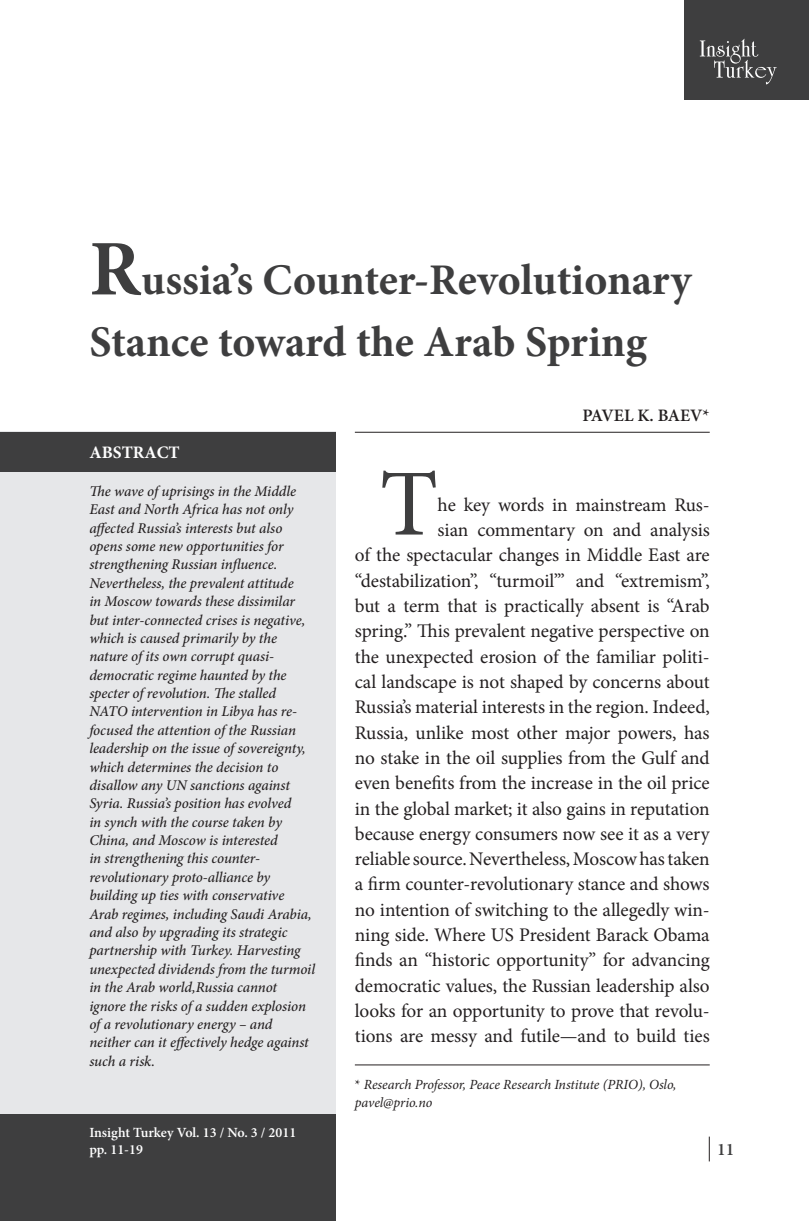
<style>
.page{position:relative;width:809px;height:1221px;background:#fff}
.page>*{position:absolute;margin:0;border:0;box-sizing:border-box;transform-origin:0 0}
.t1{font:94.67px "Minion Pro";color:#3e3e3f}
.t2{font:700 43.75px/61.2px "Minion Pro";letter-spacing:-.005em;color:#3e3e3f}
.t3{font:19.25px/25.4px "Minion Pro";letter-spacing:-.005em;color:#231f20;text-align:right}
.t4{font:600 17.5px "Minion Pro";letter-spacing:-.005em;color:#231f20}
.t5{font:700 17.5px "Minion Pro";color:#fff}
.t6{font:600 17.5px "Minion Pro";color:#3e3e3f}
.t7{font:italic 500 14.88px/18.4px "Minion Pro";letter-spacing:-.005em;color:#231f20}
.t8{font:italic 14px/17.5px "Minion Pro";letter-spacing:-.01em;color:#231f20}
.t9{font:600 14px/16.6px "Minion Pro";color:#fff}
.s1{font-size:78.75px}
.s2{font-style:normal}
</style>
<div class="page">
<svg style="left:708px;top:1136px;width:1px;height:25px"></svg>
<hr style="left:355px;top:432px;width:354px;height:1px;background:#231f20">
<hr style="left:355px;top:1064px;width:354px;height:1px;background:#231f20">
<div style="left:0;top:432px;width:335px;height:788px;background:#e6e7e9"></div>
<div style="left:0;top:432px;width:335px;height:39px;background:#3e3e3f"></div>
<div style="left:0;top:1114px;width:335px;height:106px;background:#3e3e3f"></div>
<div style="left:685px;top:0;width:124px;height:99px;background:#3e3e3f"></div>
<svg style="left:699px;top:39px;width:77px;height:45px"></svg>
<h2 class="t2" style="left:89px;top:249px;width:603px"><span class="s1">R</span>ussia’s Counter-Revolutionary<br>Stance toward the Arab Spring</h2>
<p class="t5" style="left:89px;top:440px;width:92px">ABSTRACT</p>
<p class="t7" style="left:89px;top:482px;width:227px">The wave of uprisings in the Middle East and North Africa has not only affected Russia’s interests but also opens some new opportunities for strengthening Russian influence.<br>Nevertheless, the prevalent attitude<br>in Moscow towards these dissimilar but inter-connected crises is negative, which is caused primarily by the nature of its own corrupt quasi&shy;democratic regime haunted by the specter of revolution. The stalled NATO intervention in Libya has re&shy;focused the attention of the Russian leadership on the issue of sovereignty, which determines the decision to disallow any UN sanctions against Syria. Russia’s position has evolved<br>in synch with the course taken by China, and Moscow is interested<br>in strengthening this counter&shy;revolutionary proto-alliance by building up ties with conservative Arab regimes, including Saudi Arabia, and also by upgrading its strategic partnership with Turkey. Harvesting unexpected dividends from the turmoil in the Arab world,Russia cannot ignore the risks of a sudden explosion of a revolutionary energy – and neither can it effectively hedge against such a risk.</p>
<p class="t9" style="left:89px;top:1124px;width:208px">Insight Turkey Vol. 13 / No. 3 / 2011 pp. 11-19</p>
<p class="t4" style="left:582px;top:403px;width:129px">PAVEL K. BAEV*</p>
<h1 class="t1" style="left:379px;top:441px;width:60px">T</h1>
<p class="t3" style="left:355px;top:492px;width:356px">he key words in mainstream Rus-<br>sian commentary on and analysis<br>of the spectacular changes in Middle East are “destabilization”, “turmoil’” and “extremism”, but a term that is practically absent is “Arab spring.” This prevalent negative perspective on the unexpected erosion of the familiar politi&shy;cal landscape is not shaped by concerns about Russia’s material interests in the region. Indeed, Russia, unlike most other major powers, has no stake in the oil supplies from the Gulf and even benefits from the increase in the oil price in the global market; it also gains in reputation because energy consumers now see it as a very reliable source. Nevertheless, Moscow has taken a firm counter-revolutionary stance and shows no intention of switching to the allegedly win&shy;ning side. Where US President Barack Obama finds an “historic opportunity” for advancing democratic values, the Russian leadership also looks for an opportunity to prove that revolu&shy;tions are messy and futile—and to build ties</p>
<p class="t8" style="left:355px;top:1075px;width:323px"><span class="s2">*</span> Research Professor, Peace Research Institute (PRIO), Oslo, pavel@prio.no</p>
<p class="t6" style="left:717px;top:1137px;width:19px">11</p>
</div>
